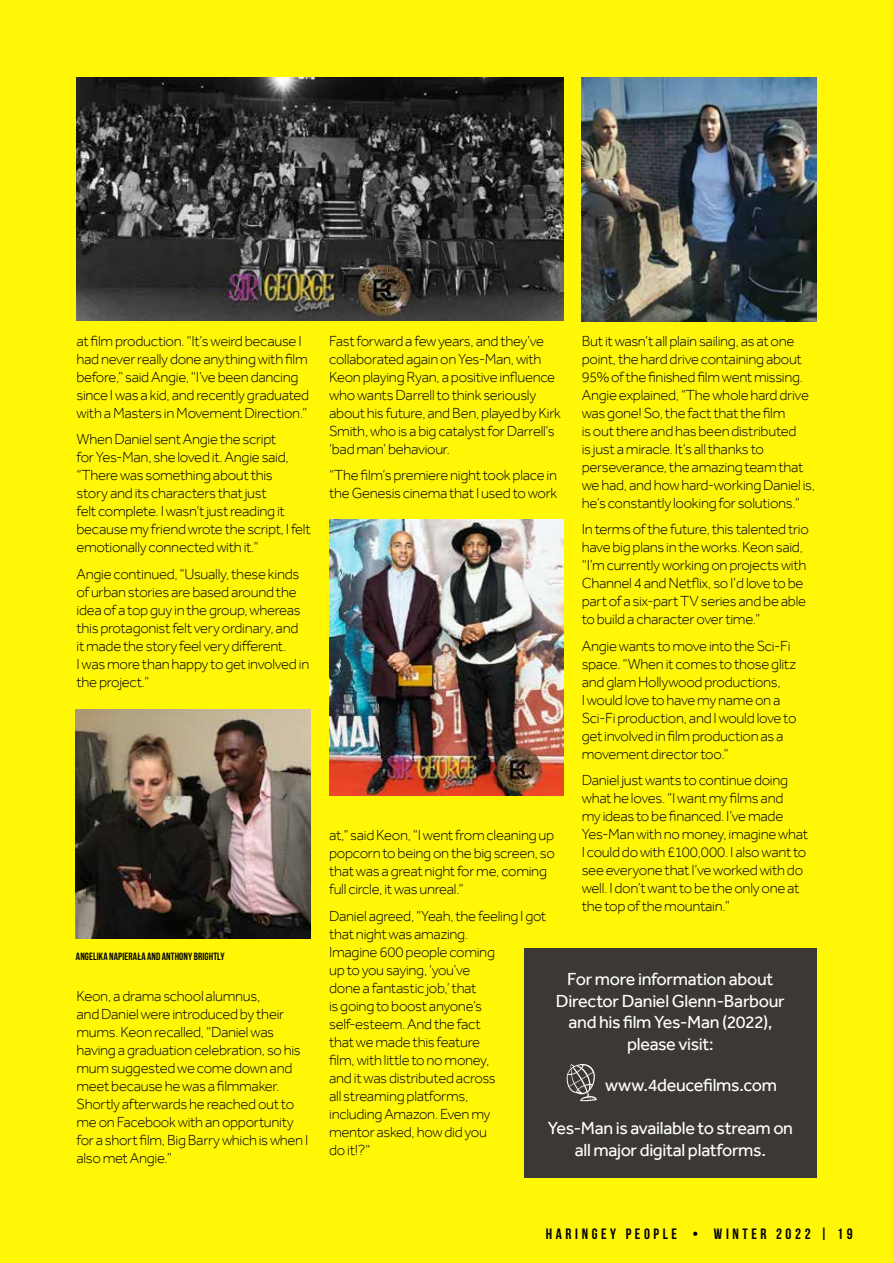
<style>
.page{position:relative;width:893px;height:1263px;background:#fff706}
.page>*{position:absolute;margin:0;border:0;box-sizing:border-box;transform-origin:0 0}
.t1{font:18px/21.6px "Effra";letter-spacing:-.02em;color:#fff;text-align:center}
.t2{font:300 15px/18px "Effra";letter-spacing:-.02em;color:#000}
.t3{font:15px "Bebas Neue";letter-spacing:.24em;color:#000}
.t4{font:10.5px "Bebas Neue";letter-spacing:.015em;color:#000}
</style>
<div class="page">
<img style="left:77px;top:78px;width:487px;height:243px">
<div style="left:524px;top:948px;width:292px;height:230px;background:#3c3935"></div>
<svg style="left:566px;top:1064px;width:31px;height:37px"></svg>
<img style="left:76px;top:709px;width:235px;height:230px">
<img style="left:329px;top:519px;width:235px;height:276px">
<img style="left:582px;top:78px;width:234px;height:243px">
<p class="t2" style="left:77px;top:332px;width:234px">at film production. “It’s weird because I had never really done anything with film before,” said Angie, “I’ve been dancing since I was a kid, and recently graduated with a Masters in Movement Direction.”</p>
<p class="t2" style="left:77px;top:430px;width:236px">When Daniel sent Angie the script<br>for Yes-Man, she loved it. Angie said, “There was something about this<br>story and its characters that just<br>felt complete. I wasn’t just reading it because my friend wrote the script, I felt emotionally connected with it.”</p>
<p class="t2" style="left:77px;top:565px;width:234px">Angie continued, “Usually, these kinds of urban stories are based around the idea of a top guy in the group, whereas this protagonist felt very ordinary, and it made the story feel very different.<br>I was more than happy to get involved in the project.”</p>
<p class="t4" style="left:76px;top:951px;width:150px">ANGELIKA NAPIERAŁA AND ANTHONY BRIGHTLY</p>
<p class="t2" style="left:77px;top:987px;width:233px">Keon, a drama school alumnus,<br>and Daniel were introduced by their mums. Keon recalled, “Daniel was having a graduation celebration, so his mum suggested we come down and meet because he was a filmmaker.<br>Shortly afterwards he reached out to me on Facebook with an opportunity for a short film, Big Barry which is when I also met Angie.”</p>
<p class="t2" style="left:329px;top:332px;width:233px">Fast forward a few years, and they’ve collaborated again on Yes-Man, with Keon playing Ryan, a positive influence who wants Darrell to think seriously about his future, and Ben, played by Kirk Smith, who is a big catalyst for Darrell’s ‘bad man’ behaviour.</p>
<p class="t2" style="left:329px;top:466px;width:230px">“The film’s premiere night took place in the Genesis cinema that I used to work</p>
<p class="t2" style="left:582px;top:332px;width:235px">But it wasn’t all plain sailing, as at one point, the hard drive containing about 95% of the finished film went missing.<br>Angie explained, “The whole hard drive was gone! So, the fact that the film<br>is out there and has been distributed<br>is just a miracle. It’s all thanks to perseverance, the amazing team that we had, and how hard-working Daniel is, he’s constantly looking for solutions.”</p>
<p class="t2" style="left:582px;top:520px;width:229px">In terms of the future, this talented trio have big plans in the works. Keon said, “I’m currently working on projects with Channel 4 and Netflix, so I’d love to be part of a six-part TV series and be able to build a character over time.”</p>
<p class="t2" style="left:582px;top:637px;width:216px">Angie wants to move into the Sci-Fi space. “When it comes to those glitz and glam Hollywood productions,<br>I would love to have my name on a<br>Sci-Fi production, and I would love to get involved in film production as a movement director too.”</p>
<p class="t2" style="left:582px;top:771px;width:228px">Daniel just wants to continue doing what he loves. “I want my films and<br>my ideas to be financed. I’ve made Yes-Man with no money, imagine what I could do with £100,000. I also want to see everyone that I’ve worked with do well. I don’t want to be the only one at the top of the mountain.”</p>
<p class="t2" style="left:329px;top:826px;width:227px">at,” said Keon, “I went from cleaning up popcorn to being on the big screen, so that was a great night for me, coming full circle, it was unreal.”</p>
<p class="t2" style="left:329px;top:907px;width:219px">Daniel agreed, “Yeah, the feeling I got that night was amazing.<br>Imagine 600 people coming<br>up to you saying, ‘you’ve<br>done a fantastic job,’ that<br>is going to boost anyone’s self-esteem. And the fact<br>that we made this feature<br>film, with little to no money,<br>and it was distributed across<br>all streaming platforms,<br>including Amazon. Even my<br>mentor asked, how did you<br>do it!?”</p>
<p class="t1" style="left:556px;top:968px;width:230px">For more information about<br>Director Daniel Glenn-Barbour and his film Yes-Man (2022), please visit:</p>
<p class="t1" style="left:605px;top:1074px;width:173px">www.4deucefilms.com</p>
<p class="t1" style="left:548px;top:1117px;width:247px">Yes-Man is available to stream on all major digital platforms.</p>
<p class="t3" style="left:546px;top:1225px;width:308px">HARINGEY PEOPLE • WINTER 2022 | 19</p>
</div>
